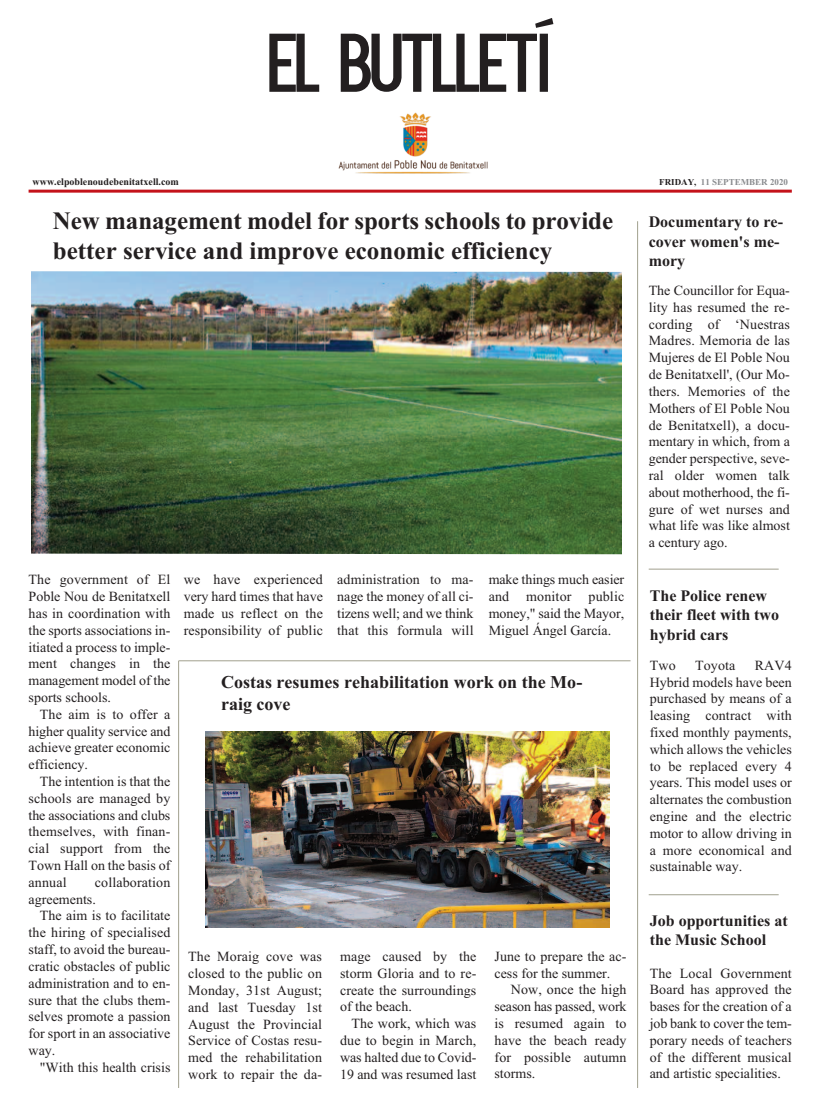
<style>
.page{position:relative;width:820px;height:1106px;background:#fff}
.page>*{position:absolute;margin:0;border:0;box-sizing:border-box;transform-origin:0 0}
.t1{font:83px "Kenzo";letter-spacing:-.05em;color:#231f20}
.t2{font:700 25px/30px "Times New Roman";color:#231f20}
.t3{font:700 18px/21.6px "Times New Roman";color:#231f20}
.t4{font:700 16px/19.2px "Times New Roman";color:#231f20}
.t5{font:14px/16.8px "Times New Roman";color:#231f20;text-align:justify}
.t6{font:700 10px "Times New Roman";color:#231f20}
.t7{font:700 9px "Times New Roman";color:#8a8c8f}
.s1{color:#231f20}
</style>
<div class="page">
<img style="left:338px;top:113px;width:150px;height:61px">
<hr style="left:29px;top:190px;width:762px;height:3px;background:#c4121a">
<hr style="left:636px;top:221px;width:1px;height:867px;background:#a1a08e">
<hr style="left:648px;top:568px;width:130px;height:1px;background:#a1a08e">
<img style="left:31px;top:271px;width:590px;height:283px">
<hr style="left:178px;top:660px;width:1px;height:428px;background:#a1a08e">
<hr style="left:179px;top:660px;width:451px;height:1px;background:#a1a08e">
<hr style="left:648px;top:894px;width:130px;height:1px;background:#a1a08e">
<img style="left:206px;top:731px;width:403px;height:196px">
<h1 class="t1" style="left:267px;top:15px;width:288px">EL BUTLLETÍ</h1>
<p class="t6" style="left:33px;top:175px;width:148px">www.elpoblenoudebenitatxell.com</p>
<p class="t7" style="left:659px;top:176px;width:130px"><span class="s1">FRIDAY,</span> 11 SEPTEMBER 2020</p>
<p class="t4" style="left:648px;top:212px;width:136px">Documentary to re&shy;cover women's me&shy;mory</p>
<p class="t5" style="left:648px;top:282px;width:143px">The Councillor for Equa&shy;lity has resumed the re&shy;cording of ‘Nuestras Madres. Memoria de las Mujeres de El Poble Nou de Benitatxell', (Our Mo&shy;thers. Memories of the Mothers of El Poble Nou de Benitatxell), a docu&shy;mentary in which, from a gender perspective, seve&shy;ral older women talk about motherhood, the fi&shy;gure of wet nurses and what life was like almost a century ago.</p>
<h2 class="t2" style="left:53px;top:205px;width:561px">New management model for sports schools to provide better service and improve economic efficiency</h2>
<p class="t5" style="left:29px;top:571px;width:143px">The government of El Poble Nou de Benitatxell has in coordination with the sports associations in&shy;itiated a process to imple&shy;ment changes in the management model of the sports schools.</p>
<p class="t5" style="left:29px;top:705px;width:143px;text-indent:11px">The aim is to offer a higher quality service and achieve greater economic efficiency.</p>
<p class="t5" style="left:29px;top:772px;width:143px;text-indent:11px">The intention is that the schools are managed by the associations and clubs themselves, with finan&shy;cial support from the Town Hall on the basis of annual</p>
<p class="t5" style="left:29px;top:873px;width:143px;text-indent:66px">collaboration agreements.</p>
<p class="t5" style="left:29px;top:907px;width:143px;text-indent:11px">The aim is to facilitate the hiring of specialised staff, to avoid the bureau&shy;cratic obstacles of public administration and to en&shy;sure that the clubs them&shy;selves promote a passion for sport in an associative way.</p>
<p class="t5" style="left:40px;top:1058px;width:132px">"With this health crisis</p>
<p class="t5" style="left:184px;top:571px;width:141px">we have experienced very hard times that have made us reflect on the responsibility of public</p>
<p class="t5" style="left:337px;top:571px;width:138px">administration to ma&shy;nage the money of all ci&shy;tizens well; and we think that this formula will</p>
<p class="t5" style="left:488px;top:571px;width:137px">make things much easier and monitor public money," said the Mayor, Miguel Ángel García.</p>
<p class="t3" style="left:221px;top:671px;width:362px">Costas resumes rehabilitation work on the Mo&shy;raig cove</p>
<p class="t5" style="left:188px;top:948px;width:135px">The Moraig cove was closed to the public on Monday, 31st August; and last Tuesday 1st August the Provincial Service of Costas resu&shy;med the rehabilitation work to repair the da-</p>
<p class="t5" style="left:340px;top:947px;width:138px">mage caused by the storm Gloria and to re&shy;create the surroundings of the beach.</p>
<p class="t5" style="left:340px;top:1015px;width:138px;text-indent:11px">The work, which was due to begin in March, was halted due to Covid-19 and was resumed last</p>
<p class="t5" style="left:494px;top:947px;width:133px">June to prepare the ac&shy;cess for the summer.</p>
<p class="t5" style="left:494px;top:981px;width:133px;text-indent:16px">Now, once the high season has passed, work is resumed again to have the beach ready for possible autumn storms.</p>
<p class="t4" style="left:649px;top:586px;width:131px">The Police renew their fleet with two hybrid cars</p>
<p class="t5" style="left:649px;top:656px;width:143px;text-indent:105px">RAV4<br>Hybrid models have been purchased by means of a leasing contract with fixed monthly payments, which allows the vehicles to be replaced every 4 years. This model uses or alternates the combustion engine and the electric motor to allow driving in a more economical and sustainable way.</p>
<p class="t5" style="left:649px;top:656px;width:27px">Two</p>
<p class="t5" style="left:694px;top:656px;width:42px">Toyota</p>
<p class="t4" style="left:649px;top:910px;width:139px">Job opportunities at the Music School</p>
<p class="t5" style="left:649px;top:964px;width:143px">The Local Government Board has approved the bases for the creation of a job bank to cover the tem&shy;porary needs of teachers of the different musical and artistic specialities.</p>
</div>
